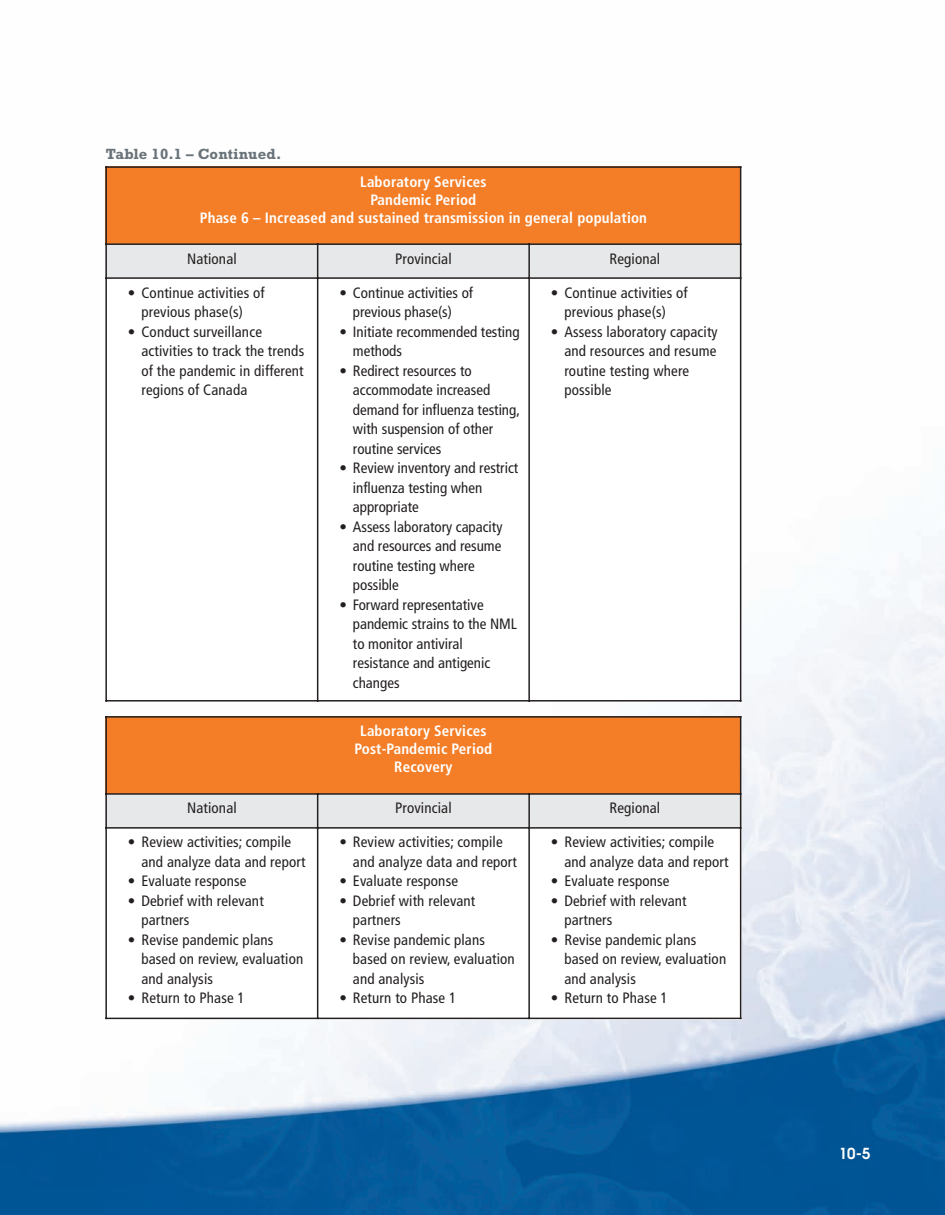
<style>
.page{position:relative;width:945px;height:1215px;background:#fff}
.page>*{position:absolute;margin:0;border:0;box-sizing:border-box;transform-origin:0 0}
.t1{font:600 15.15px "Avant Garde";color:#fff}
.t2{font:condensed 15px/19.5px "Frutiger";letter-spacing:.01em;color:#231f20}
.t3{font:700 condensed 15px/18px "Frutiger";letter-spacing:.01em;color:#fff;text-align:center}
.t4{font:700 15px "Rockwell";letter-spacing:.01em;color:#697379}
</style>
<div class="page">
<img style="left:0;top:166px;width:945px;height:1049px">
<div style="left:105px;top:166px;width:636px;height:78px;background:#f47e27"></div>
<div style="left:105px;top:244px;width:213px;height:34px;background:#e7e8e9"></div>
<div style="left:318px;top:244px;width:211px;height:34px;background:#e7e8e9"></div>
<div style="left:529px;top:244px;width:212px;height:34px;background:#e7e8e9"></div>
<div style="left:105px;top:278px;width:213px;height:424px;background:#fff"></div>
<div style="left:318px;top:278px;width:211px;height:424px;background:#fff"></div>
<div style="left:529px;top:278px;width:212px;height:424px;background:#fff"></div>
<hr style="left:105px;top:166px;width:2px;height:536px;background:#231f20">
<hr style="left:317px;top:243px;width:1px;height:459px;background:#231f20">
<hr style="left:528px;top:243px;width:2px;height:459px;background:#231f20">
<hr style="left:740px;top:166px;width:1px;height:536px;background:#231f20">
<hr style="left:105px;top:166px;width:636px;height:2px;background:#231f20">
<hr style="left:105px;top:243px;width:636px;height:2px;background:#231f20">
<hr style="left:105px;top:277px;width:636px;height:2px;background:#231f20">
<hr style="left:105px;top:700px;width:636px;height:2px;background:#231f20">
<div style="left:105px;top:716px;width:636px;height:78px;background:#f47e27"></div>
<div style="left:105px;top:794px;width:213px;height:34px;background:#e7e8e9"></div>
<div style="left:318px;top:794px;width:211px;height:34px;background:#e7e8e9"></div>
<div style="left:529px;top:794px;width:212px;height:34px;background:#e7e8e9"></div>
<div style="left:105px;top:828px;width:213px;height:191px;background:#fff"></div>
<div style="left:318px;top:828px;width:211px;height:191px;background:#fff"></div>
<div style="left:529px;top:828px;width:212px;height:191px;background:#fff"></div>
<hr style="left:105px;top:716px;width:2px;height:303px;background:#231f20">
<hr style="left:317px;top:793px;width:1px;height:226px;background:#231f20">
<hr style="left:528px;top:793px;width:2px;height:226px;background:#231f20">
<hr style="left:740px;top:716px;width:1px;height:303px;background:#231f20">
<hr style="left:105px;top:716px;width:636px;height:2px;background:#231f20">
<hr style="left:105px;top:793px;width:636px;height:2px;background:#231f20">
<hr style="left:105px;top:827px;width:636px;height:2px;background:#231f20">
<hr style="left:105px;top:1018px;width:636px;height:1px;background:#231f20">
<p class="t4" style="left:106px;top:149px;width:177px">Table 10.1 – Continued.</p>
<p class="t3" style="left:200px;top:174px;width:449px">Laboratory Services<br>Pandemic Period<br>Phase 6 – Increased and sustained transmission in general population</p>
<p class="t2" style="left:187px;top:250px;width:51px">National</p>
<p class="t2" style="left:395px;top:250px;width:58px">Provincial</p>
<p class="t2" style="left:610px;top:250px;width:52px">Regional</p>
<p class="t2" style="left:128px;top:284px;width:138px;text-align:center">• Continue activities of previous phase(s)</p>
<p class="t2" style="left:141px;top:323px;width:164px;text-indent:-14px">• Conduct surveillance activities to track the trends of the pandemic in different regions of Canada</p>
<p class="t2" style="left:339px;top:284px;width:135px;text-align:center">• Continue activities of previous phase(s)</p>
<p class="t2" style="left:353px;top:323px;width:168px;text-indent:-14px">• Initiate recommended testing methods</p>
<p class="t2" style="left:353px;top:362px;width:169px;text-indent:-14px">• Redirect resources to accommodate increased demand for influenza testing, with suspension of other routine services</p>
<p class="t2" style="left:353px;top:459px;width:167px;text-indent:-14px">• Review inventory and restrict influenza testing when appropriate</p>
<p class="t2" style="left:353px;top:518px;width:151px;text-indent:-14px">• Assess laboratory capacity and resources and resume routine testing where possible</p>
<p class="t2" style="left:353px;top:596px;width:166px;text-indent:-14px">• Forward representative pandemic strains to the NML to monitor antiviral resistance and antigenic changes</p>
<p class="t2" style="left:551px;top:284px;width:138px;text-align:center">• Continue activities of previous phase(s)</p>
<p class="t2" style="left:564px;top:323px;width:155px;text-indent:-14px">• Assess laboratory capacity and resources and resume routine testing where possible</p>
<p class="t3" style="left:354px;top:723px;width:139px">Laboratory Services<br>Post-Pandemic Period<br>Recovery</p>
<p class="t2" style="left:187px;top:800px;width:51px">National</p>
<p class="t2" style="left:395px;top:800px;width:58px">Provincial</p>
<p class="t2" style="left:610px;top:800px;width:52px">Regional</p>
<p class="t2" style="left:141px;top:834px;width:166px;text-indent:-14px">• Review activities; compile and analyze data and report</p>
<p class="t2" style="left:128px;top:873px;width:120px">• Evaluate response</p>
<p class="t2" style="left:141px;top:892px;width:124px;text-indent:-14px">• Debrief with relevant partners</p>
<p class="t2" style="left:141px;top:931px;width:163px;text-indent:-14px">• Revise pandemic plans based on review, evaluation and analysis</p>
<p class="t2" style="left:128px;top:990px;width:118px">• Return to Phase 1</p>
<p class="t2" style="left:353px;top:834px;width:166px;text-indent:-14px">• Review activities; compile and analyze data and report</p>
<p class="t2" style="left:339px;top:873px;width:120px">• Evaluate response</p>
<p class="t2" style="left:353px;top:892px;width:124px;text-indent:-14px">• Debrief with relevant partners</p>
<p class="t2" style="left:353px;top:931px;width:163px;text-indent:-14px">• Revise pandemic plans based on review, evaluation and analysis</p>
<p class="t2" style="left:339px;top:990px;width:118px">• Return to Phase 1</p>
<p class="t2" style="left:564px;top:834px;width:166px;text-indent:-14px">• Review activities; compile and analyze data and report</p>
<p class="t2" style="left:551px;top:873px;width:120px">• Evaluate response</p>
<p class="t2" style="left:564px;top:892px;width:124px;text-indent:-14px">• Debrief with relevant partners</p>
<p class="t2" style="left:564px;top:931px;width:163px;text-indent:-14px">• Revise pandemic plans based on review, evaluation and analysis</p>
<p class="t2" style="left:551px;top:990px;width:118px">• Return to Phase 1</p>
<p class="t1" style="left:839px;top:1147px;width:33px">10-5</p>
</div>
